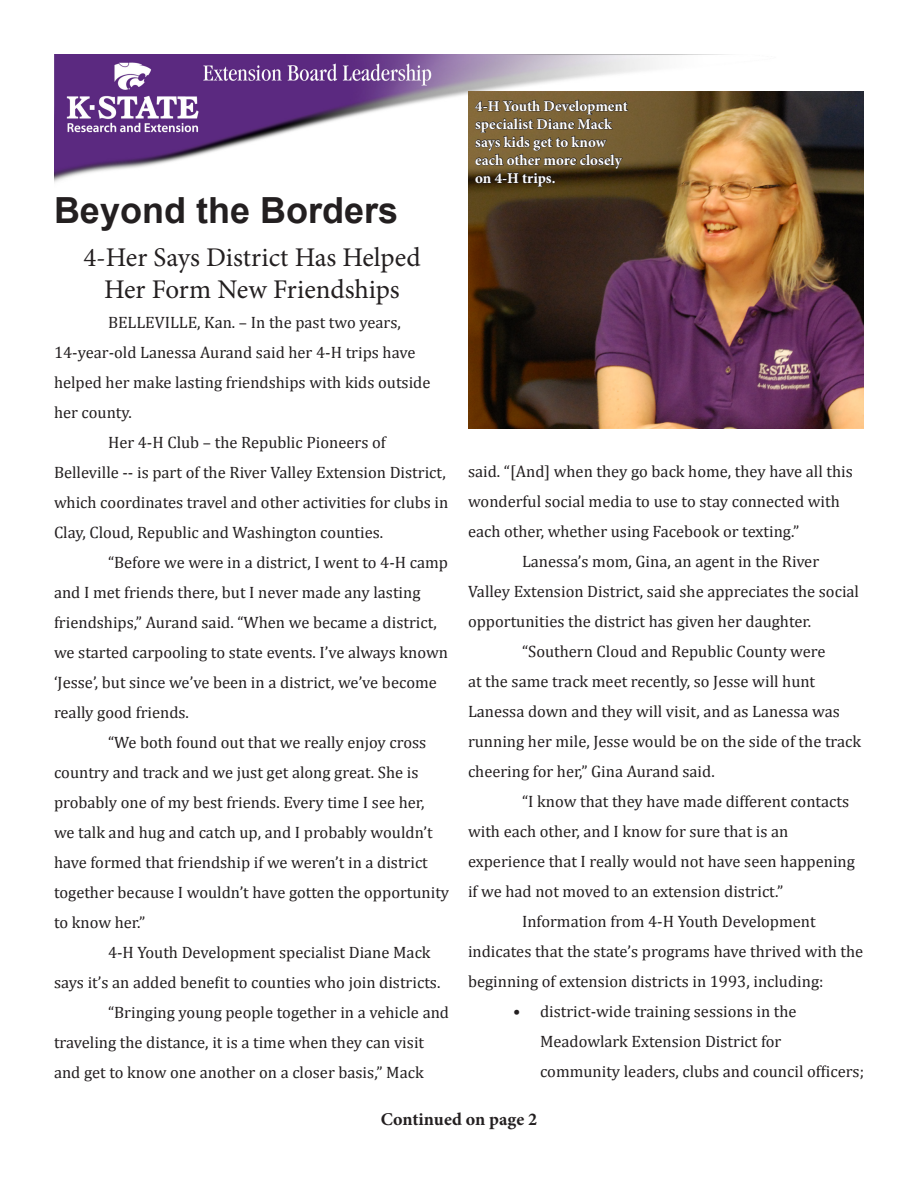
<style>
.page{position:relative;width:918px;height:1188px;background:#fff}
.page>*{position:absolute;margin:0;border:0;box-sizing:border-box;transform-origin:0 0}
.t1{font:700 36px "Arial";color:#231f20}
.t2{font:27px "Minion Pro";color:#231f20}
.t3{font:700 18px "Minion Pro";color:#231f20}
.t4{font:16.5px/30px "Cambria";color:#231f20}
.t5{font:700 15px/18px "Minion Pro";color:#fff}
</style>
<div class="page">
<img style="left:54px;top:54px;width:810px;height:129px">
<img style="left:468px;top:92px;width:396px;height:336px">
<svg style="left:475px;top:100px;width:154px;height:87px;background:#5b4929"></svg>
<p class="t5" style="left:475px;top:97px;width:154px">4-H Youth Development specialist Diane Mack says kids get to know each other more closely on 4-H trips.</p>
<p class="t1" style="left:54px;top:187px;width:346px">Beyond the Borders</p>
<p class="t2" style="left:83px;top:239px;width:339px">4-Her Says District Has Helped</p>
<p class="t2" style="left:104px;top:271px;width:297px">Her Form New Friendships</p>
<p class="t4" style="left:54px;top:307px;width:378px;text-indent:54px">BELLEVILLE, Kan. – In the past two years, 14-year-old Lanessa Aurand said her 4-H trips have helped her make lasting friendships with kids outside her county.</p>
<p class="t4" style="left:54px;top:427px;width:396px;text-indent:54px">Her 4-H Club – the Republic Pioneers of Belleville -- is part of the River Valley Extension District, which coordinates travel and other activities for clubs in Clay, Cloud, Republic and Washington counties.</p>
<p class="t4" style="left:54px;top:547px;width:396px;text-indent:54px">“Before we were in a district, I went to 4-H camp and I met friends there, but I never made any lasting friendships,” Aurand said. “When we became a district, we started carpooling to state events. I’ve always known ‘Jesse’, but since we’ve been in a district, we’ve become really good friends.</p>
<p class="t4" style="left:54px;top:727px;width:397px;text-indent:54px">“We both found out that we really enjoy cross country and track and we just get along great. She is probably one of my best friends. Every time I see her,<br>we talk and hug and catch up, and I probably wouldn’t have formed that friendship if we weren’t in a district together because I wouldn’t have gotten the opportunity to know her.”</p>
<p class="t4" style="left:54px;top:937px;width:388px;text-indent:54px">4-H Youth Development specialist Diane Mack says it’s an added benefit to counties who join districts.</p>
<p class="t4" style="left:54px;top:997px;width:397px;text-indent:54px">“Bringing young people together in a vehicle and traveling the distance, it is a time when they can visit and get to know one another on a closer basis,” Mack</p>
<p class="t4" style="left:468px;top:457px;width:386px">said. “[And] when they go back home, they have all this wonderful social media to use to stay connected with each other, whether using Facebook or texting.”</p>
<p class="t4" style="left:468px;top:547px;width:393px;text-indent:54px">Lanessa’s mom, Gina, an agent in the River<br>Valley Extension District, said she appreciates the social opportunities the district has given her daughter.</p>
<p class="t4" style="left:468px;top:637px;width:395px;text-indent:54px">“Southern Cloud and Republic County were<br>at the same track meet recently, so Jesse will hunt Lanessa down and they will visit, and as Lanessa was running her mile, Jesse would be on the side of the track cheering for her,” Gina Aurand said.</p>
<p class="t4" style="left:468px;top:787px;width:389px;text-indent:54px">“I know that they have made different contacts with each other, and I know for sure that is an experience that I really would not have seen happening if we had not moved to an extension district.”</p>
<p class="t4" style="left:468px;top:907px;width:397px;text-indent:54px">Information from 4-H Youth Development indicates that the state’s programs have thrived with the beginning of extension districts in 1993, including:</p>
<p class="t4" style="left:540px;top:997px;width:326px;text-indent:-27px">• district-wide training sessions in the<br>Meadowlark Extension District for community leaders, clubs and council officers;</p>
<p class="t3" style="left:381px;top:1107px;width:158px">Continued on page 2</p>
</div>
